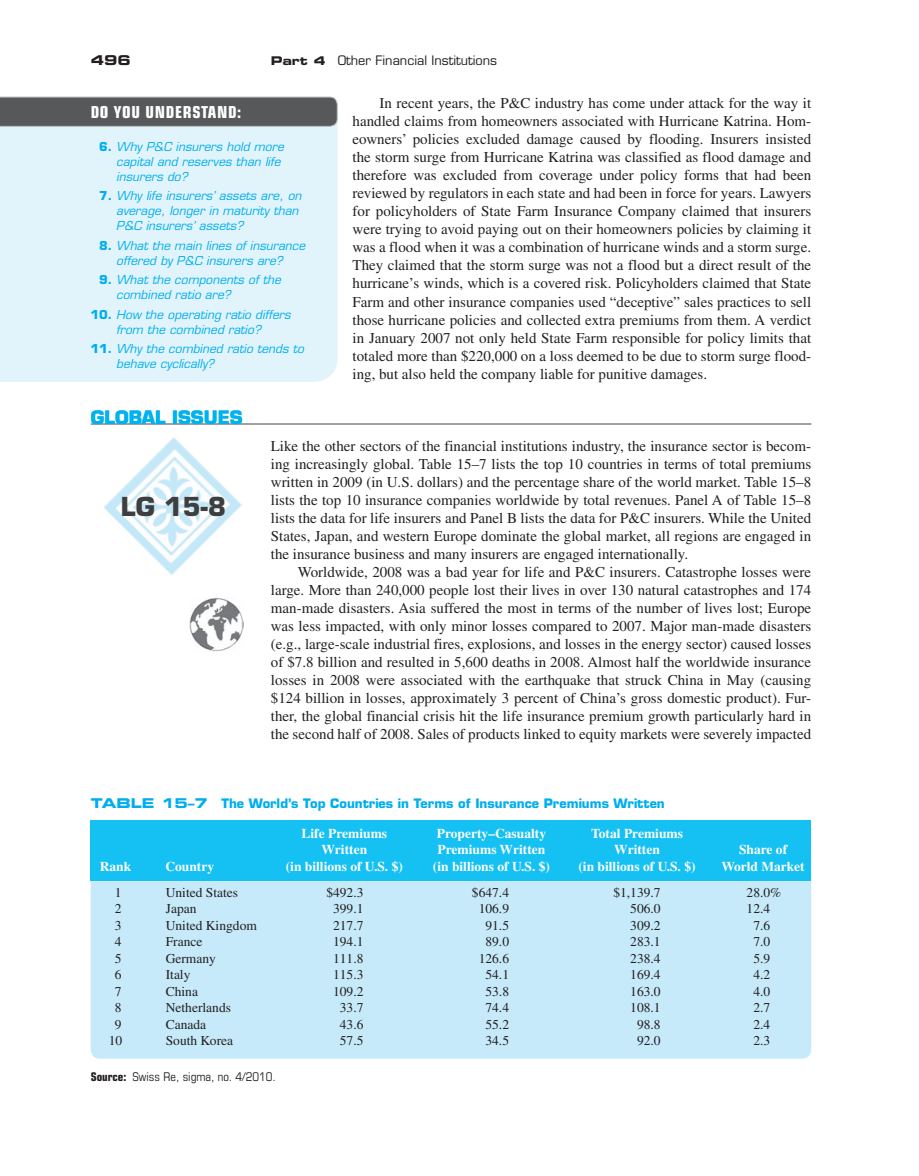
<style>
.page{position:relative;width:919px;height:1176px;background:#fff}
.page>*{position:absolute;margin:0;border:0;box-sizing:border-box;transform-origin:0 0}
.t1{font:700 25.5px "Eurostile";color:#3e3e3f}
.t2{font:700 18px "Eurostile";color:#00b3ef}
.t3{font:700 condensed 16.5px "Eurostile";letter-spacing:.04em;color:#fff}
.t4{font:15px/18px "Times";color:#231f20;text-align:justify}
.t5{font:13.5px "Times";color:#231f20}
.t6{font:700 13.5px "Times";color:#fff}
.t7{font:13.5px "Eurostile Bold Extended Two";color:#231f20}
.t8{font:700 12.75px "Eurostile";color:#00aeef}
.t9{font:12.75px "Eurostile";color:#231f20}
.t10{font:italic 12px/15px "Eurostile";color:#00aeef}
.t11{font:condensed 12px "Eurostile";color:#231f20}
.s1{font-family:"Eurostile Bold Extended Two";font-size:12px}
.s2{font-weight:700;font-style:normal}
.s3{font-family:"Eurostile Bold Extended Two";font-weight:400;font-size:13.5px}
.s4{font-weight:700}
</style>
<div class="page">
<hr style="left:91px;top:423px;width:720px;height:1px;background:#808285">
<img style="left:190px;top:597px;width:54px;height:54px">
<img style="left:103px;top:437px;width:139px;height:138px">
<div style="left:0;top:127px;width:337px;height:255px;background:#e1f4fc"></div>
<svg style="left:0;top:97px;width:337px;height:30px;background:#5d5e60"></svg>
<div style="left:91px;top:880px;width:720px;height:178px;background:#c6eafa"></div>
<div style="left:91px;top:820px;width:720px;height:60px;background:#15c0f2"></div>
<p class="t7" style="left:91px;top:55px;width:42px">496</p>
<p class="t9" style="left:271px;top:56px;width:227px"><span class="s1">Part 4</span> Other Financial Institutions</p>
<p class="t4" style="left:352px;top:96px;width:460px;text-indent:27px">In recent years, the P&amp;C industry has come under attack for the way it handled claims from homeowners associated with Hurricane Katrina. Hom&shy;eowners’ policies excluded damage caused by flooding. Insurers insisted the storm surge from Hurricane Katrina was classified as flood damage and therefore was excluded from coverage under policy forms that had been reviewed by regulators in each state and had been in force for years. Lawyers for policyholders of State Farm Insurance Company claimed that insurers were trying to avoid paying out on their homeowners policies by claiming it was a flood when it was a combination of hurricane winds and a storm surge.<br>They claimed that the storm surge was not a flood but a direct result of the hurricane’s winds, which is a covered risk. Policyholders claimed that State Farm and other insurance companies used “deceptive” sales practices to sell those hurricane policies and collected extra premiums from them. A verdict in January 2007 not only held State Farm responsible for policy limits that totaled more than $220,000 on a loss deemed to be due to storm surge flood&shy;ing, but also held the company liable for punitive damages.</p>
<p class="t3" style="left:91px;top:106px;width:152px">DO YOU UNDERSTAND:</p>
<p class="t10" style="left:116px;top:140px;width:169px;text-indent:-17px"><span class="s2">6.</span> Why P&amp;C insurers hold more capital and reserves than life insurers do?</p>
<p class="t10" style="left:116px;top:190px;width:187px;text-indent:-17px"><span class="s2">7.</span> Why life insurers’ assets are, on average, longer in maturity than<br>P&amp;C insurers’ assets?</p>
<p class="t10" style="left:99px;top:239px;width:207px;text-align:center"><span class="s2">8.</span> What the main lines of insurance offered by P&amp;C insurers are?</p>
<p class="t10" style="left:116px;top:274px;width:166px;text-indent:-17px"><span class="s2">9.</span> What the components of the combined ratio are?</p>
<p class="t10" style="left:91px;top:308px;width:201px;text-align:center"><span class="s2">10.</span> How the operating ratio differs from the combined ratio?</p>
<p class="t10" style="left:116px;top:343px;width:189px;text-indent:-26px"><span class="s2">11.</span> Why the combined ratio tends to behave cyclically?</p>
<p class="t2" style="left:91px;top:410px;width:153px">GLOBAL ISSUES</p>
<p class="t1" style="left:121px;top:497px;width:107px">LG 15-8</p>
<p class="t4" style="left:271px;top:439px;width:541px">Like the other sectors of the financial institutions industry, the insurance sector is becom-</p>
<p class="t4" style="left:271px;top:457px;width:541px">ing increasingly global. Table 15–7 lists the top 10 countries in terms of total premiums</p>
<p class="t4" style="left:271px;top:475px;width:541px">written in 2009 (in U.S. dollars) and the percentage share of the world market. Table 15–8</p>
<p class="t4" style="left:271px;top:493px;width:541px">lists the top 10 insurance companies worldwide by total revenues. Panel A of Table 15–8</p>
<p class="t4" style="left:271px;top:511px;width:542px">lists the data for life insurers and Panel B lists the data for P&amp;C insurers. While the United</p>
<p class="t4" style="left:271px;top:529px;width:541px">States, Japan, and western Europe dominate the global market, all regions are engaged in</p>
<p class="t4" style="left:271px;top:547px;width:419px">the insurance business and many insurers are engaged internationally.</p>
<p class="t4" style="left:298px;top:565px;width:514px">Worldwide, 2008 was a bad year for life and P&amp;C insurers. Catastrophe losses were</p>
<p class="t4" style="left:271px;top:583px;width:541px">large. More than 240,000 people lost their lives in over 130 natural catastrophes and 174</p>
<p class="t4" style="left:271px;top:601px;width:541px">man-made disasters. Asia suffered the most in terms of the number of lives lost; Europe</p>
<p class="t4" style="left:271px;top:619px;width:542px">was less impacted, with only minor losses compared to 2007. Major man-made disasters</p>
<p class="t4" style="left:271px;top:637px;width:542px">(e.g., large-scale industrial fires, explosions, and losses in the energy sector) caused losses</p>
<p class="t4" style="left:271px;top:655px;width:541px">of $7.8 billion and resulted in 5,600 deaths in 2008. Almost half the worldwide insurance</p>
<p class="t4" style="left:271px;top:673px;width:542px">losses in 2008 were associated with the earthquake that struck China in May (causing</p>
<p class="t4" style="left:271px;top:691px;width:542px">$124 billion in losses, approximately 3 percent of China’s gross domestic product). Fur-</p>
<p class="t4" style="left:271px;top:709px;width:542px">ther, the global financial crisis hit the life insurance premium growth particularly hard in</p>
<p class="t4" style="left:271px;top:727px;width:542px">the second half of 2008. Sales of products linked to equity markets were severely impacted</p>
<p class="t8" style="left:91px;top:798px;width:575px"><span class="s3">TABLE 15–7</span> The World’s Top Countries in Terms of Insurance Premiums Written</p>
<p class="t6" style="left:301px;top:828px;width:87px">Life Premiums</p>
<p class="t6" style="left:437px;top:828px;width:111px">Property–Casualty</p>
<p class="t6" style="left:591px;top:828px;width:93px">Total Premiums</p>
<p class="t6" style="left:321px;top:845px;width:47px">Written</p>
<p class="t6" style="left:437px;top:845px;width:109px">Premiums Written</p>
<p class="t6" style="left:614px;top:845px;width:47px">Written</p>
<p class="t6" style="left:739px;top:845px;width:50px">Share of</p>
<p class="t6" style="left:100px;top:861px;width:33px">Rank</p>
<p class="t6" style="left:165px;top:861px;width:50px">Country</p>
<p class="t6" style="left:286px;top:861px;width:119px">(in billions of U.S. $)</p>
<p class="t6" style="left:433px;top:861px;width:119px">(in billions of U.S. $)</p>
<p class="t6" style="left:578px;top:861px;width:119px">(in billions of U.S. $)</p>
<p class="t6" style="left:721px;top:861px;width:85px">World Market</p>
<p class="t5" style="left:115px;top:887px;width:8px">1</p>
<p class="t5" style="left:166px;top:887px;width:74px">United States</p>
<p class="t5" style="left:326px;top:887px;width:39px">$492.3</p>
<p class="t5" style="left:472px;top:887px;width:39px">$647.4</p>
<p class="t5" style="left:613px;top:887px;width:49px">$1,139.7</p>
<p class="t5" style="left:746px;top:887px;width:36px">28.0%</p>
<p class="t5" style="left:115px;top:903px;width:8px">2</p>
<p class="t5" style="left:166px;top:903px;width:32px">Japan</p>
<p class="t5" style="left:333px;top:903px;width:32px">399.1</p>
<p class="t5" style="left:478px;top:903px;width:32px">106.9</p>
<p class="t5" style="left:630px;top:903px;width:32px">506.0</p>
<p class="t5" style="left:746px;top:903px;width:25px">12.4</p>
<p class="t5" style="left:115px;top:920px;width:8px">3</p>
<p class="t5" style="left:166px;top:920px;width:93px">United Kingdom</p>
<p class="t5" style="left:333px;top:920px;width:32px">217.7</p>
<p class="t5" style="left:485px;top:920px;width:25px">91.5</p>
<p class="t5" style="left:630px;top:920px;width:32px">309.2</p>
<p class="t5" style="left:753px;top:920px;width:18px">7.6</p>
<p class="t5" style="left:115px;top:936px;width:8px">4</p>
<p class="t5" style="left:166px;top:936px;width:38px">France</p>
<p class="t5" style="left:333px;top:936px;width:32px">194.1</p>
<p class="t5" style="left:485px;top:936px;width:25px">89.0</p>
<p class="t5" style="left:630px;top:936px;width:32px">283.1</p>
<p class="t5" style="left:753px;top:936px;width:18px">7.0</p>
<p class="t5" style="left:115px;top:953px;width:8px">5</p>
<p class="t5" style="left:166px;top:953px;width:52px">Germany</p>
<p class="t5" style="left:333px;top:953px;width:32px">111.8</p>
<p class="t5" style="left:478px;top:953px;width:32px">126.6</p>
<p class="t5" style="left:630px;top:953px;width:32px">238.4</p>
<p class="t5" style="left:753px;top:953px;width:18px">5.9</p>
<p class="t5" style="left:115px;top:969px;width:8px">6</p>
<p class="t5" style="left:166px;top:969px;width:26px">Italy</p>
<p class="t5" style="left:333px;top:969px;width:32px">115.3</p>
<p class="t5" style="left:485px;top:969px;width:25px">54.1</p>
<p class="t5" style="left:630px;top:969px;width:32px">169.4</p>
<p class="t5" style="left:753px;top:969px;width:18px">4.2</p>
<p class="t5" style="left:115px;top:986px;width:8px">7</p>
<p class="t5" style="left:166px;top:986px;width:34px">China</p>
<p class="t5" style="left:333px;top:986px;width:32px">109.2</p>
<p class="t5" style="left:485px;top:986px;width:25px">53.8</p>
<p class="t5" style="left:630px;top:986px;width:32px">163.0</p>
<p class="t5" style="left:753px;top:986px;width:18px">4.0</p>
<p class="t5" style="left:115px;top:1002px;width:8px">8</p>
<p class="t5" style="left:166px;top:1002px;width:67px">Netherlands</p>
<p class="t5" style="left:340px;top:1002px;width:25px">33.7</p>
<p class="t5" style="left:485px;top:1002px;width:25px">74.4</p>
<p class="t5" style="left:630px;top:1002px;width:32px">108.1</p>
<p class="t5" style="left:753px;top:1002px;width:18px">2.7</p>
<p class="t5" style="left:115px;top:1019px;width:8px">9</p>
<p class="t5" style="left:166px;top:1019px;width:42px">Canada</p>
<p class="t5" style="left:340px;top:1019px;width:25px">43.6</p>
<p class="t5" style="left:485px;top:1019px;width:25px">55.2</p>
<p class="t5" style="left:637px;top:1019px;width:25px">98.8</p>
<p class="t5" style="left:753px;top:1019px;width:18px">2.4</p>
<p class="t5" style="left:109px;top:1035px;width:15px">10</p>
<p class="t5" style="left:166px;top:1035px;width:69px">South Korea</p>
<p class="t5" style="left:340px;top:1035px;width:25px">57.5</p>
<p class="t5" style="left:485px;top:1035px;width:25px">34.5</p>
<p class="t5" style="left:637px;top:1035px;width:25px">92.0</p>
<p class="t5" style="left:753px;top:1035px;width:18px">2.3</p>
<p class="t11" style="left:91px;top:1072px;width:187px"><span class="s4">Source:</span> Swiss Re, sigma, no. 4/2010.</p>
</div>
